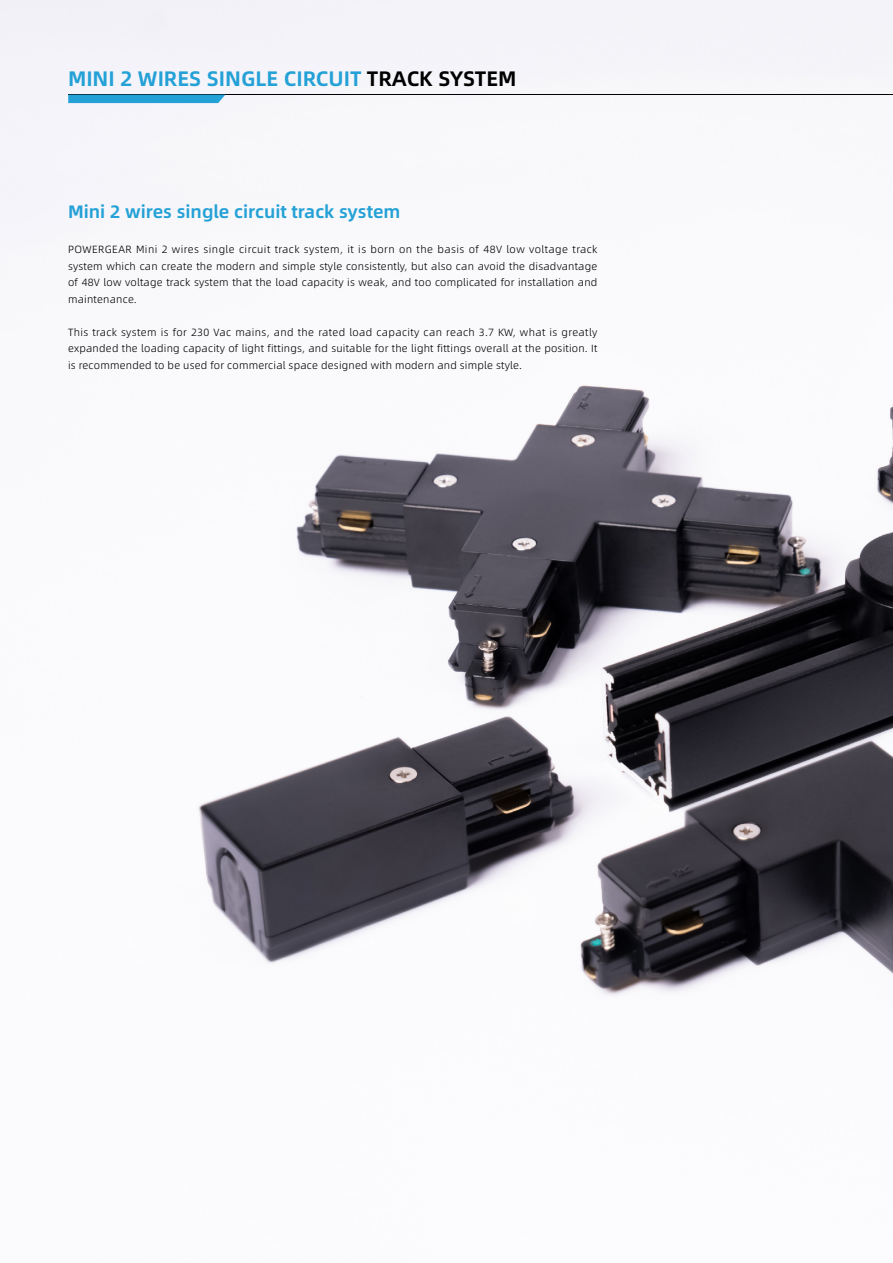
<style>
.page{position:relative;width:893px;height:1263px;background:#fff}
.page>*{position:absolute;margin:0;border:0;box-sizing:border-box;transform-origin:0 0}
.t1{font:21px "Alibaba Pu Hui Ti 2 85 Bold";color:#24a1d6}
.t2{font:18px "Alibaba Pu Hui Ti 2 85 Bold";color:#24a1d6}
.t3{font:10.5px/16.5px "Alibaba Pu Hui Ti 2 45 Light";letter-spacing:.02em;color:#000;text-align:justify}
.s1{color:#000}
</style>
<div class="page">
<img style="left:0;top:0;width:893px;height:996px">
<hr style="left:68px;top:94px;width:825px;height:1px;background:#000">
<svg style="left:68px;top:95px;width:157px;height:8px"></svg>
<h1 class="t1" style="left:68px;top:62px;width:450px">MINI 2 WIRES SINGLE CIRCUIT <span class="s1">TRACK SYSTEM</span></h1>
<h2 class="t2" style="left:68px;top:198px;width:334px">Mini 2 wires single circuit track system</h2>
<p class="t3" style="left:68px;top:241px;width:531px">POWERGEAR Mini 2 wires single circuit track system, it is born on the basis of 48V low voltage track system which can create the modern and simple style consistently, but also can avoid the disadvantage of 48V low voltage track system that the load capacity is weak, and too complicated for installation and maintenance.</p>
<p class="t3" style="left:68px;top:323px;width:531px">This track system is for 230 Vac mains, and the rated load capacity can reach 3.7 KW, what is greatly expanded the loading capacity of light fittings, and suitable for the light fittings overall at the position. It is recommended to be used for commercial space designed with modern and simple style.</p>
</div>
